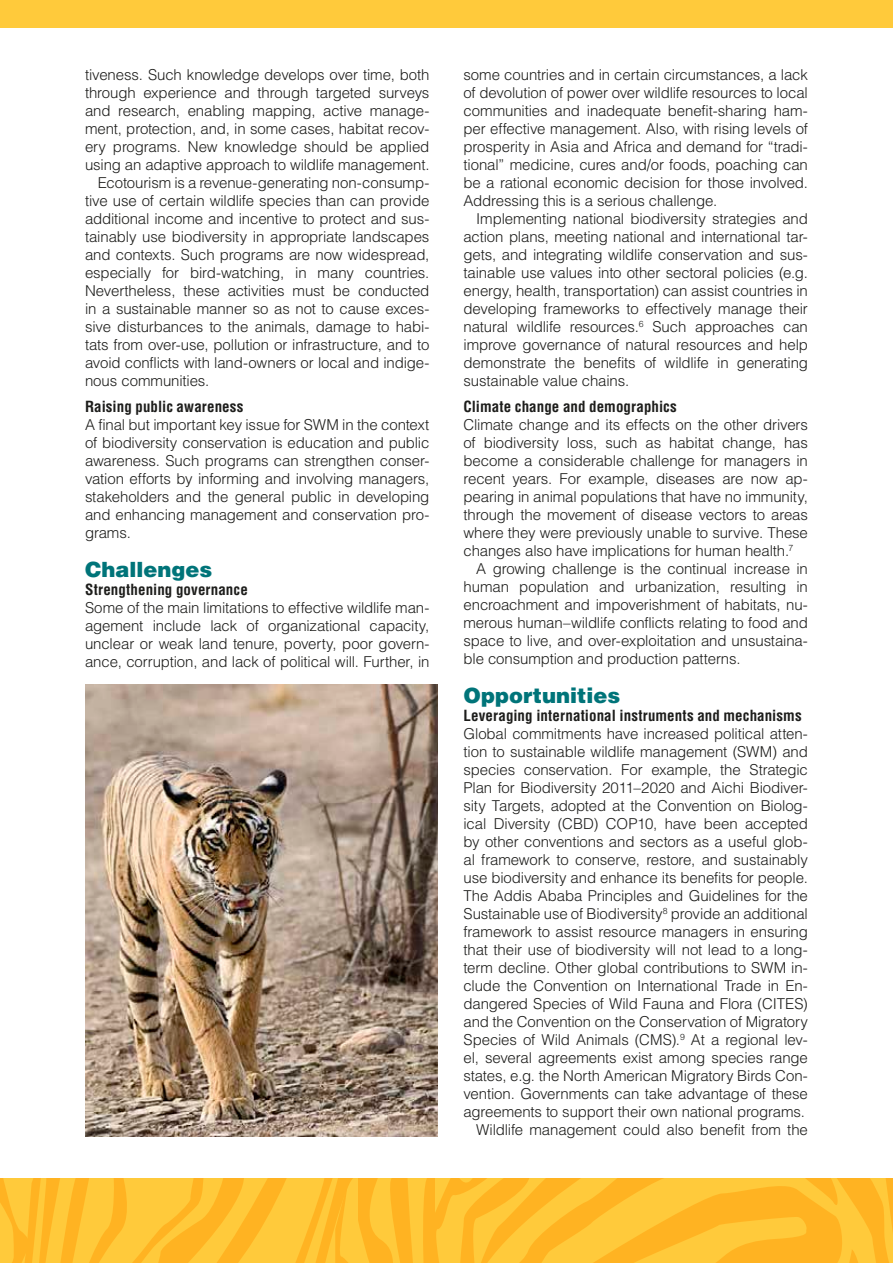
<style>
.page{position:relative;width:893px;height:1263px;background:#fff}
.page>*{position:absolute;margin:0;border:0;box-sizing:border-box;transform-origin:0 0}
.t1{font:900 21px "Helvetica LT Std";color:#007479}
.t2{font:300 15px/18px "Helvetica LT Std";letter-spacing:-.01em;color:#1d1d1b;text-align:justify}
.t3{font:700 condensed 15px "Helvetica LT Std";letter-spacing:.005em;color:#1d1d1b}
</style>
<div class="page">
<div style="left:0;top:0;width:893px;height:28px;background:#ffca3b"></div>
<svg style="left:0;top:1179px;width:893px;height:84px;background:#ffbf2f"></svg>
<img style="left:85px;top:685px;width:352px;height:452px">
<p class="t2" style="left:85px;top:66px;width:346px">tiveness. Such knowledge develops over time, both</p>
<p class="t2" style="left:85px;top:84px;width:346px">through experience and through targeted surveys</p>
<p class="t2" style="left:85px;top:102px;width:346px">and research, enabling mapping, active manage-</p>
<p class="t2" style="left:85px;top:120px;width:346px">ment, protection, and, in some cases, habitat recov-</p>
<p class="t2" style="left:85px;top:138px;width:346px">ery programs. New knowledge should be applied</p>
<p class="t2" style="left:85px;top:156px;width:346px">using an adaptive approach to wildlife management.</p>
<p class="t2" style="left:98px;top:174px;width:333px">Ecotourism is a revenue-generating non-consump-</p>
<p class="t2" style="left:85px;top:192px;width:346px">tive use of certain wildlife species than can provide</p>
<p class="t2" style="left:85px;top:210px;width:346px">additional income and incentive to protect and sus-</p>
<p class="t2" style="left:85px;top:228px;width:346px">tainably use biodiversity in appropriate landscapes</p>
<p class="t2" style="left:85px;top:246px;width:346px">and contexts. Such programs are now widespread,</p>
<p class="t2" style="left:85px;top:264px;width:346px">especially for bird-watching, in many countries.</p>
<p class="t2" style="left:85px;top:282px;width:346px">Nevertheless, these activities must be conducted</p>
<p class="t2" style="left:85px;top:300px;width:346px">in a sustainable manner so as not to cause exces-</p>
<p class="t2" style="left:85px;top:318px;width:346px">sive disturbances to the animals, damage to habi-</p>
<p class="t2" style="left:85px;top:336px;width:346px">tats from over-use, pollution or infrastructure, and to</p>
<p class="t2" style="left:85px;top:354px;width:346px">avoid conflicts with land-owners or local and indige-</p>
<p class="t2" style="left:85px;top:372px;width:126px">nous communities.</p>
<p class="t3" style="left:85px;top:397px;width:160px">Raising public awareness</p>
<p class="t2" style="left:85px;top:415px;width:346px">A final but important key issue for SWM in the context of biodiversity conservation is education and public awareness. Such programs can strengthen conser&shy;vation efforts by informing and involving managers, stakeholders and the general public in developing and enhancing management and conservation pro&shy;grams.</p>
<h1 class="t1" style="left:85px;top:555px;width:129px">Challenges</h1>
<p class="t3" style="left:85px;top:580px;width:164px">Strengthening governance</p>
<p class="t2" style="left:85px;top:598px;width:346px">Some of the main limitations to effective wildlife man&shy;agement include lack of organizational capacity, unclear or weak land tenure, poverty, poor govern&shy;ance, corruption, and lack of political will. Further, in</p>
<p class="t2" style="left:463px;top:66px;width:346px">some countries and in certain circumstances, a lack of devolution of power over wildlife resources to local communities and inadequate benefit-sharing ham&shy;per effective management. Also, with rising levels of prosperity in Asia and Africa and demand for “tradi&shy;tional” medicine, cures and/or foods, poaching can be a rational economic decision for those involved.<br>Addressing this is a serious challenge.</p>
<p class="t2" style="left:463px;top:210px;width:346px;text-indent:13px">Implementing national biodiversity strategies and action plans, meeting national and international tar&shy;gets, and integrating wildlife conservation and sus&shy;tainable use values into other sectoral policies (e.g. energy, health, transportation) can assist countries in developing frameworks to effectively manage their natural wildlife resources.<sup>6</sup> Such approaches can improve governance of natural resources and help demonstrate the benefits of wildlife in generating sustainable value chains.</p>
<p class="t3" style="left:463px;top:397px;width:215px">Climate change and demographics</p>
<p class="t2" style="left:463px;top:415px;width:346px">Climate change and its effects on the other drivers</p>
<p class="t2" style="left:463px;top:433px;width:346px">of biodiversity loss, such as habitat change, has</p>
<p class="t2" style="left:463px;top:451px;width:346px">become a considerable challenge for managers in</p>
<p class="t2" style="left:463px;top:469px;width:346px">recent years. For example, diseases are now ap-</p>
<p class="t2" style="left:463px;top:487px;width:346px">pearing in animal populations that have no immunity,</p>
<p class="t2" style="left:463px;top:505px;width:346px">through the movement of disease vectors to areas</p>
<p class="t2" style="left:463px;top:523px;width:346px">where they were previously unable to survive. These</p>
<p class="t2" style="left:463px;top:541px;width:331px">changes also have implications for human health.<sup>7</sup></p>
<p class="t2" style="left:476px;top:559px;width:333px">A growing challenge is the continual increase in</p>
<p class="t2" style="left:463px;top:577px;width:346px">human population and urbanization, resulting in</p>
<p class="t2" style="left:463px;top:595px;width:346px">encroachment and impoverishment of habitats, nu-</p>
<p class="t2" style="left:463px;top:613px;width:346px">merous human–wildlife conflicts relating to food and</p>
<p class="t2" style="left:463px;top:631px;width:346px">space to live, and over-exploitation and unsustaina-</p>
<p class="t2" style="left:463px;top:649px;width:279px">ble consumption and production patterns.</p>
<h1 class="t1" style="left:463px;top:681px;width:158px">Opportunities</h1>
<p class="t3" style="left:463px;top:706px;width:340px">Leveraging international instruments and mechanisms</p>
<p class="t2" style="left:463px;top:724px;width:346px;text-align:right">Global commitments have increased political atten&shy;tion to sustainable wildlife management (SWM) and species conservation. For example, the Strategic Plan for Biodiversity 2011–2020 and Aichi Biodiver&shy;sity Targets, adopted at the Convention on Biolog&shy;ical Diversity (CBD) COP10, have been accepted by other conventions and sectors as a useful glob&shy;al framework to conserve, restore, and sustainably use biodiversity and enhance its benefits for people.<br>The Addis Ababa Principles and Guidelines for the Sustainable use of Biodiversity<sup>8</sup> provide an additional framework to assist resource managers in ensuring that their use of biodiversity will not lead to a long&shy;term decline. Other global contributions to SWM in&shy;clude the Convention on International Trade in En&shy;dangered Species of Wild Fauna and Flora (CITES) and the Convention on the Conservation of Migratory Species of Wild Animals (CMS).<sup>9</sup> At a regional lev&shy;el, several agreements exist among species range states, e.g. the North American Migratory Birds Con&shy;vention. Governments can take advantage of these agreements to support their own national programs.<br>Wildlife management could also benefit from the</p>
</div>
